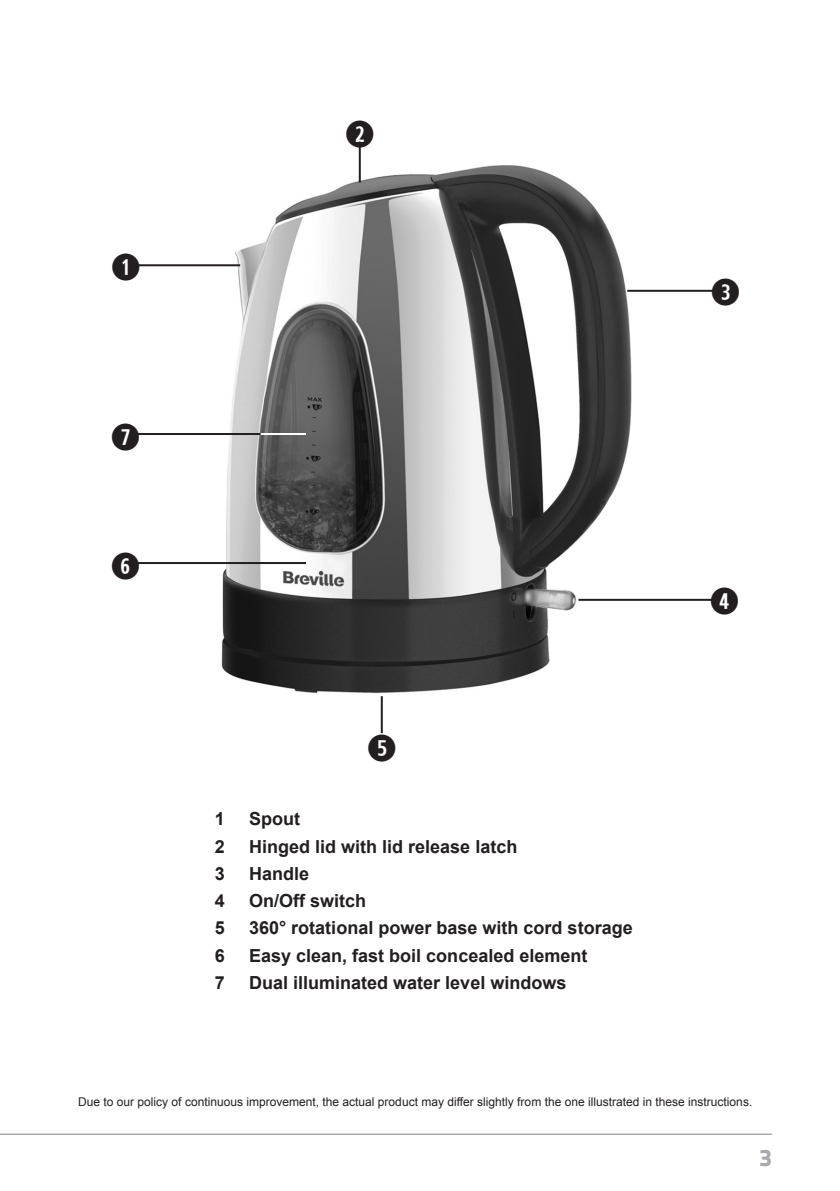
<style>
.page{position:relative;width:840px;height:1191px;background:#fff}
.page>*{position:absolute;margin:0;border:0;box-sizing:border-box;transform-origin:0 0}
.Number{font:700 36px "Combi Numerals Pro";color:#231f20}
.t1{font:24px "Titillium Text 14 L 999 wt";color:#a8a9ad}
.Parts_list_bold{font:700 18px "Arial";color:#231f20}
.Body{font:12px "Arial";color:#231f20}
</style>
<div class="page">
<hr style="left:0;top:1133px;width:771px;height:2px;background:#a8a9ad">
<img style="left:196px;top:164px;width:453px;height:530px">
<hr style="left:358px;top:142px;width:2px;height:41px;background:#231f20">
<hr style="left:578px;top:599px;width:136px;height:2px;background:#231f20">
<hr style="left:380px;top:696px;width:2px;height:37px;background:#231f20">
<hr style="left:138px;top:264px;width:102px;height:2px;background:#231f20">
<hr style="left:138px;top:562px;width:168px;height:2px;background:#231f20">
<hr style="left:627px;top:290px;width:86px;height:2px;background:#231f20">
<hr style="left:138px;top:433px;width:168px;height:2px;background:#231f20">
<hr style="left:260px;top:433px;width:46px;height:2px;background:#fff">
<p class="Number" style="left:111px;top:253px;width:31px">Q</p>
<p class="Number" style="left:111px;top:423px;width:31px">U</p>
<p class="Number" style="left:111px;top:552px;width:31px">Y</p>
<p class="Number" style="left:345px;top:120px;width:31px">W</p>
<p class="Number" style="left:710px;top:279px;width:31px">E</p>
<p class="Number" style="left:709px;top:587px;width:31px">R</p>
<p class="Number" style="left:367px;top:734px;width:31px">T</p>
<p class="Parts_list_bold" style="left:215px;top:807px;width:12px">1</p>
<p class="Parts_list_bold" style="left:249px;top:807px;width:52px">Spout</p>
<p class="Parts_list_bold" style="left:215px;top:834px;width:12px">2</p>
<p class="Parts_list_bold" style="left:249px;top:834px;width:270px">Hinged lid with lid release latch</p>
<p class="Parts_list_bold" style="left:215px;top:861px;width:12px">3</p>
<p class="Parts_list_bold" style="left:249px;top:861px;width:62px">Handle</p>
<p class="Parts_list_bold" style="left:215px;top:888px;width:12px">4</p>
<p class="Parts_list_bold" style="left:249px;top:888px;width:119px">On/Off switch</p>
<p class="Parts_list_bold" style="left:215px;top:916px;width:12px">5</p>
<p class="Parts_list_bold" style="left:249px;top:916px;width:385px">360° rotational power base with cord storage</p>
<p class="Parts_list_bold" style="left:215px;top:943px;width:12px">6</p>
<p class="Parts_list_bold" style="left:249px;top:943px;width:340px">Easy clean, fast boil concealed element</p>
<p class="Parts_list_bold" style="left:215px;top:970px;width:12px">7</p>
<p class="Parts_list_bold" style="left:249px;top:970px;width:319px">Dual illuminated water level windows</p>
<p class="Body" style="left:78px;top:1093px;width:675px">Due to our policy of continuous improvement, the actual product may differ slightly from the one illustrated in these instructions.</p>
<p class="t1" style="left:758px;top:1143px;width:14px">3</p>
</div>
